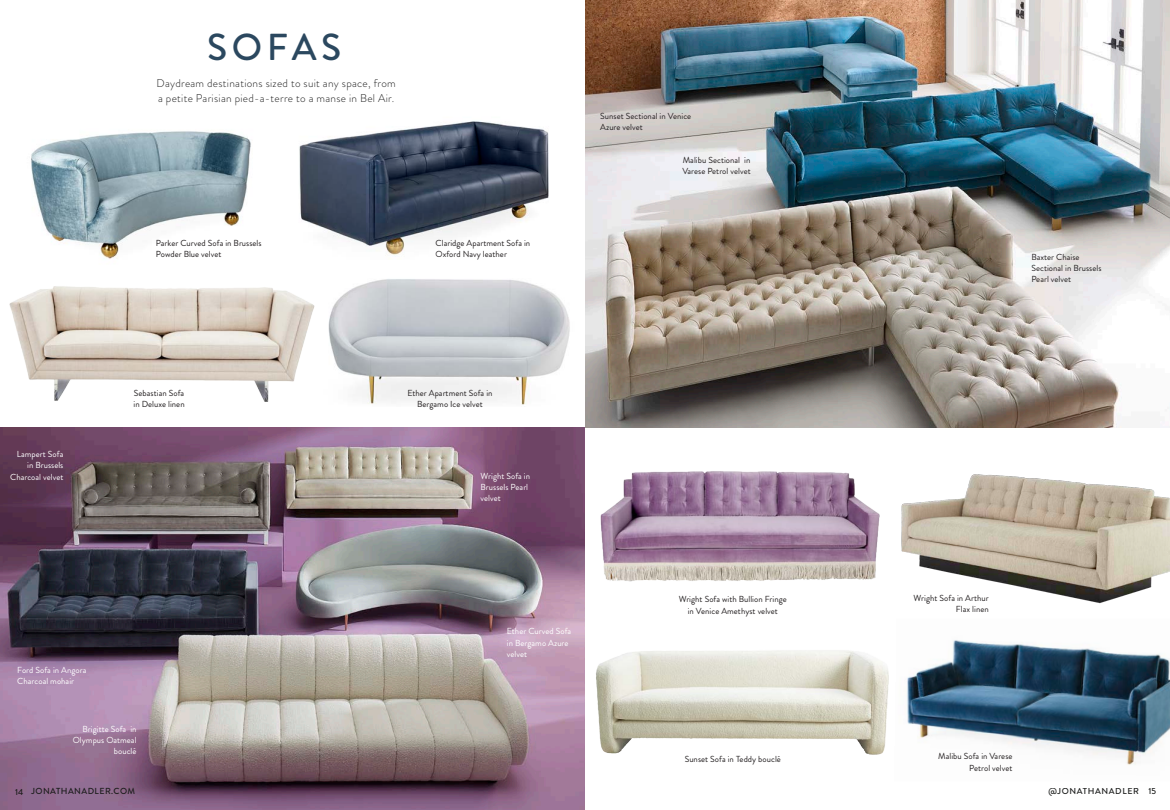
<style>
.page{position:relative;width:1170px;height:810px;background:#fff}
.page>*{position:absolute;margin:0;border:0;box-sizing:border-box;transform-origin:0 0}
.t1{font:500 37.5px "Brandon Grotesque";letter-spacing:.12em;color:#2b485f}
.t2{font:300 11.25px/15px "Brandon Grotesque";letter-spacing:.025em;color:#1f1f1f}
.t3{font:8.75px/11.2px "Brandon Grotesque";letter-spacing:.005em;color:#231f20}
.t4{font:8.75px/11.2px "Brandon Grotesque";letter-spacing:.005em;color:#fff}
.t5{font:500 8.75px "Brandon Grotesque";letter-spacing:.05em;color:#1c1d1c}
.t6{font:500 8.75px "Brandon Grotesque";letter-spacing:.07em;color:#1c1d1c}
</style>
<div class="page">
<img style="left:585px;top:0;width:585px;height:428px">
<img style="left:0;top:428px;width:585px;height:382px">
<img style="left:901px;top:474px;width:269px;height:130px">
<img style="left:596px;top:650px;width:293px;height:105px">
<img style="left:31px;top:131px;width:220px;height:125px">
<img style="left:907px;top:640px;width:263px;height:125px">
<img style="left:600px;top:471px;width:280px;height:111px">
<img style="left:9px;top:256px;width:306px;height:146px">
<img style="left:290px;top:121px;width:259px;height:145px">
<img style="left:320px;top:261px;width:250px;height:144px">
<p class="t1" style="left:207px;top:21px;width:135px">SOFAS</p>
<p class="t2" style="left:157px;top:75px;width:241px">Daydream destinations sized to suit any space, from a petite Parisian pied-a-terre to a manse in Bel Air.</p>
<p class="t3" style="left:156px;top:237px;width:107px">Parker Curved Sofa in Brussels<br>Powder Blue velvet</p>
<p class="t3" style="left:436px;top:237px;width:96px">Claridge Apartment Sofa in<br>Oxford Navy leather</p>
<p class="t3" style="left:600px;top:110px;width:92px">Sunset Sectional in Venice<br>Azure velvet</p>
<p class="t3" style="left:682px;top:155px;width:70px">Malibu Sectional in<br>Varese Petrol velvet</p>
<p class="t4" style="left:10px;top:449px;width:55px;text-align:right">Lampert Sofa in Brussels<br>Charcoal velvet</p>
<p class="t3" style="left:133px;top:388px;width:53px">Sebastian Sofa in Deluxe linen</p>
<p class="t4" style="left:17px;top:665px;width:71px">Ford Sofa in Angora<br>Charcoal mohair</p>
<p class="t4" style="left:73px;top:723px;width:65px;text-align:right">Brigitte Sofa in<br>Olympus Oatmeal bouclé</p>
<p class="t5" style="left:15px;top:785px;width:10px">14</p>
<p class="t5" style="left:31px;top:785px;width:105px">JONATHANADLER.COM</p>
<p class="t3" style="left:407px;top:388px;width:87px;text-align:center">Ether Apartment Sofa in<br>Bergamo Ice velvet</p>
<p class="t4" style="left:481px;top:470px;width:51px">Wright Sofa in<br>Brussels Pearl velvet</p>
<p class="t4" style="left:507px;top:626px;width:66px">Ether Curved Sofa in Bergamo Azure velvet</p>
<p class="t3" style="left:679px;top:594px;width:110px;text-align:center">Wright Sofa with Bullion Fringe in Venice Amethyst velvet</p>
<p class="t3" style="left:685px;top:754px;width:98px">Sunset Sofa in Teddy bouclé</p>
<p class="t3" style="left:1031px;top:251px;width:72px">Baxter Chaise<br>Sectional in Brussels<br>Pearl velvet</p>
<p class="t3" style="left:914px;top:592px;width:77px;text-align:right">Wright Sofa in Arthur<br>Flax linen</p>
<p class="t3" style="left:938px;top:751px;width:76px;text-align:right">Malibu Sofa in Varese<br>Petrol velvet</p>
<p class="t6" style="left:1048px;top:785px;width:92px">@JONATHANADLER</p>
<p class="t5" style="left:1148px;top:785px;width:9px">15</p>
</div>
